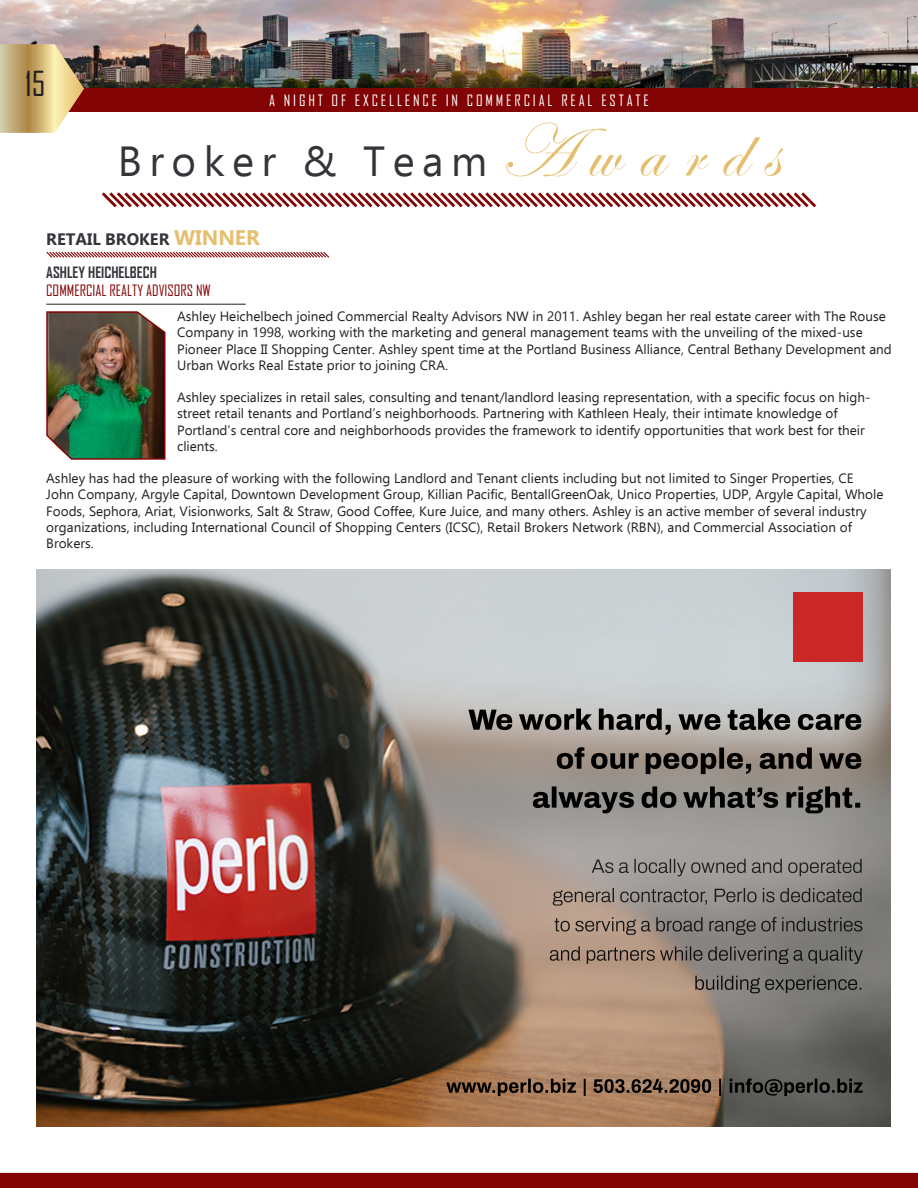
<style>
.page{position:relative;width:918px;height:1188px;background:#fff}
.page>*{position:absolute;margin:0;border:0;box-sizing:border-box;transform-origin:0 0}
.t1{font:76.5px "Edwardian Script ITC";letter-spacing:.23em;color:#e5bf6f}
.t2{font:42px "Ebrima";letter-spacing:.18em;color:#36343b}
.t3{font:33px "Agency FB";color:#231f20}
.t4{font:700 16.5px "Ebrima";color:#36343b}
.t5{font:15px "Agency FB";letter-spacing:.19em;color:#fff}
.t6{font:15px "Agency FB";color:#820304}
.t7{font:700 15px "Agency FB";color:#36343b}
.t8{font:13.5px/16.2px "Ebrima";color:#231f20}
.s1{font-size:21px;color:#e5bf6f}
</style>
<div class="page">
<svg style="left:46px;top:251px;width:284px;height:7px"></svg>
<img style="left:46px;top:311px;width:120px;height:149px">
<hr style="left:46px;top:304px;width:200px;height:1px;background:#231f20">
<img style="left:0;top:0;width:918px;height:89px">
<div style="left:0;top:89px;width:918px;height:23px;background:#820304"></div>
<svg style="left:101px;top:192px;width:716px;height:16px"></svg>
<div style="left:0;top:1173px;width:918px;height:15px;background:#820304"></div>
<svg style="left:0;top:44px;width:84px;height:89px;background:#ccb483"></svg>
<img style="left:36px;top:570px;width:855px;height:557px">
<div style="left:794px;top:592px;width:68px;height:69px;background:#cb2726"></div>
<p class="t3" style="left:25px;top:64px;width:22px">15</p>
<p class="t5" style="left:269px;top:91px;width:381px">A NIGHT OF EXCELLENCE IN COMMERCIAL REAL ESTATE</p>
<p class="t2" style="left:118px;top:130px;width:371px">Broker &amp; Team</p>
<p class="t1" style="left:500px;top:110px;width:280px">Awards</p>
<p class="t4" style="left:46px;top:226px;width:215px">RETAIL BROKER <span class="s1">WINNER</span></p>
<p class="t6" style="left:46px;top:282px;width:166px">COMMERCIAL REALTY ADVISORS NW</p>
<p class="t7" style="left:46px;top:263px;width:112px">ASHLEY HEICHELBECH</p>
<p class="t8" style="left:177px;top:308px;width:716px">Ashley Heichelbech joined Commercial Realty Advisors NW in 2011. Ashley began her real estate career with The Rouse Company in 1998, working with the marketing and general management teams with the unveiling of the mixed-use Pioneer Place II Shopping Center. Ashley spent time at the Portland Business Alliance, Central Bethany Development and Urban Works Real Estate prior to joining CRA.</p>
<p class="t8" style="left:177px;top:389px;width:695px">Ashley specializes in retail sales, consulting and tenant/landlord leasing representation, with a specific focus on high&shy;street retail tenants and Portland’s neighborhoods. Partnering with Kathleen Healy, their intimate knowledge of Portland’s central core and neighborhoods provides the framework to identify opportunities that work best for their clients.</p>
<p class="t8" style="left:46px;top:470px;width:839px">Ashley has had the pleasure of working with the following Landlord and Tenant clients including but not limited to Singer Properties, CE John Company, Argyle Capital, Downtown Development Group, Killian Pacific, BentallGreenOak, Unico Properties, UDP, Argyle Capital, Whole Foods, Sephora, Ariat, Visionworks, Salt &amp; Straw, Good Coffee, Kure Juice, and many others. Ashley is an active member of several industry organizations, including International Council of Shopping Centers (ICSC), Retail Brokers Network (RBN), and Commercial Association of Brokers.</p>
</div>
